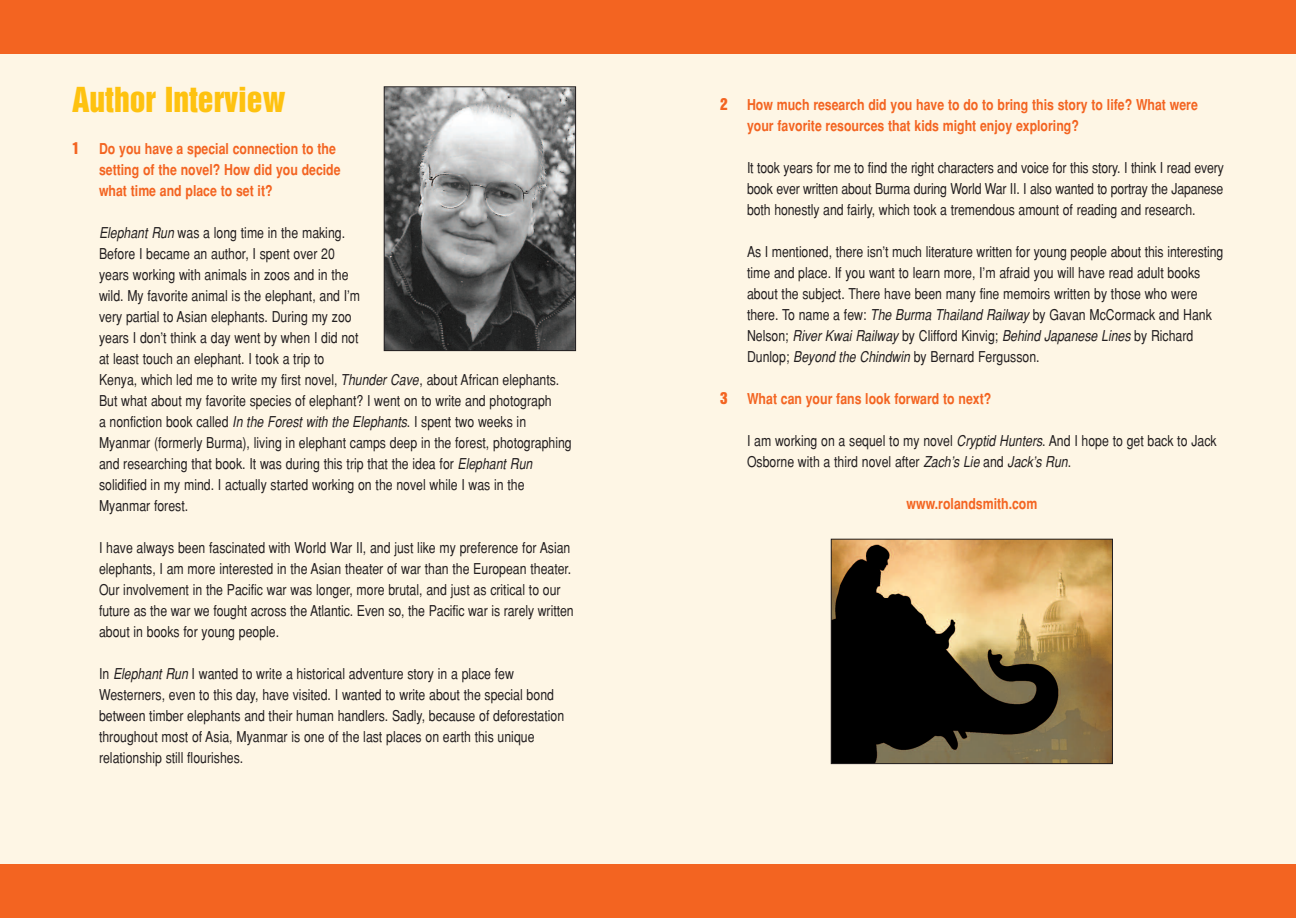
<style>
.page{position:relative;width:1296px;height:918px;background:#fef6e5}
.page>*{position:absolute;margin:0;border:0;box-sizing:border-box;transform-origin:0 0}
.t1{font:31.5px "Helvetica Inserat";color:#fec210}
.t2{font:condensed 15px/21px "Helvetica";color:#231f20}
.t3{font:700 condensed 15px/21px "Helvetica";color:#f36421}
.t4{font:15px "Helvetica Inserat";color:#f36421}
.s1{font-style:italic}
</style>
<div class="page">
<div style="left:0;top:0;width:1296px;height:54px;background:#f36421"></div>
<div style="left:0;top:864px;width:1296px;height:54px;background:#f36421"></div>
<img style="left:386px;top:88px;width:188px;height:261px">
<div style="left:384px;top:86px;width:192px;height:265px;border:1px solid #231f20"></div>
<img style="left:833px;top:541px;width:278px;height:221px">
<div style="left:831px;top:539px;width:282px;height:225px;border:1px solid #231f20"></div>
<h1 class="t1" style="left:72px;top:86px;width:215px">Author Interview</h1>
<p class="t4" style="left:72px;top:142px;width:9px">1</p>
<p class="t3" style="left:99px;top:138px;width:243px">Do you have a special connection to the setting of the novel? How did you decide what time and place to set it?</p>
<p class="t2" style="left:99px;top:222px;width:474px"><span class="s1">Elephant Run</span> was a long time in the making.<br>Before I became an author, I spent over 20<br>years working with animals in zoos and in the<br>wild. My favorite animal is the elephant, and I’m<br>very partial to Asian elephants. During my zoo<br>years I don’t think a day went by when I did not<br>at least touch an elephant. I took a trip to<br>Kenya, which led me to write my first novel, <span class="s1">Thunder Cave</span>, about African elephants.<br>But what about my favorite species of elephant? I went on to write and photograph<br>a nonfiction book called <span class="s1">In the Forest with the Elephants</span>. I spent two weeks in Myanmar (formerly Burma), living in elephant camps deep in the forest, photographing and researching that book. It was during this trip that the idea for <span class="s1">Elephant Run </span>solidified in my mind. I actually started working on the novel while I was in the Myanmar forest.</p>
<p class="t2" style="left:99px;top:537px;width:476px">I have always been fascinated with World War II, and just like my preference for Asian elephants, I am more interested in the Asian theater of war than the European theater.<br>Our involvement in the Pacific war was longer, more brutal, and just as critical to our future as the war we fought across the Atlantic. Even so, the Pacific war is rarely written about in books for young people.</p>
<p class="t2" style="left:99px;top:663px;width:467px">In <span class="s1">Elephant Run</span> I wanted to write a historical adventure story in a place few Westerners, even to this day, have visited. I wanted to write about the special bond between timber elephants and their human handlers. Sadly, because of deforestation throughout most of Asia, Myanmar is one of the last places on earth this unique relationship still flourishes.</p>
<p class="t4" style="left:720px;top:98px;width:9px">2</p>
<p class="t3" style="left:747px;top:95px;width:452px">How much research did you have to do to bring this story to life? What were your favorite resources that kids might enjoy exploring?</p>
<p class="t2" style="left:747px;top:158px;width:478px;text-align:justify">It took years for me to find the right characters and voice for this story. I think I read every book ever written about Burma during World War II. I also wanted to portray the Japanese both honestly and fairly, which took a tremendous amount of reading and research.</p>
<p class="t2" style="left:747px;top:242px;width:478px">As I mentioned, there isn’t much literature written for young people about this interesting time and place. If you want to learn more, I’m afraid you will have read adult books about the subject. There have been many fine memoirs written by those who were there. To name a few: <span class="s1">The Burma Thailand Railway</span> by Gavan McCormack and Hank Nelson; <span class="s1">River Kwai Railway</span> by Clifford Kinvig; <span class="s1">Behind Japanese Lines</span> by Richard Dunlop; <span class="s1">Beyond the Chindwin</span> by Bernard Fergusson.</p>
<p class="t4" style="left:720px;top:392px;width:9px">3</p>
<p class="t3" style="left:747px;top:389px;width:246px">What can your fans look forward to next?</p>
<p class="t2" style="left:747px;top:431px;width:471px">I am working on a sequel to my novel <span class="s1">Cryptid Hunters</span>. And I hope to get back to Jack<br>Osborne with a third novel after <span class="s1">Zach’s Lie</span> and <span class="s1">Jack’s Run</span>.</p>
<p class="t3" style="left:907px;top:494px;width:132px">www.rolandsmith.com</p>
</div>
